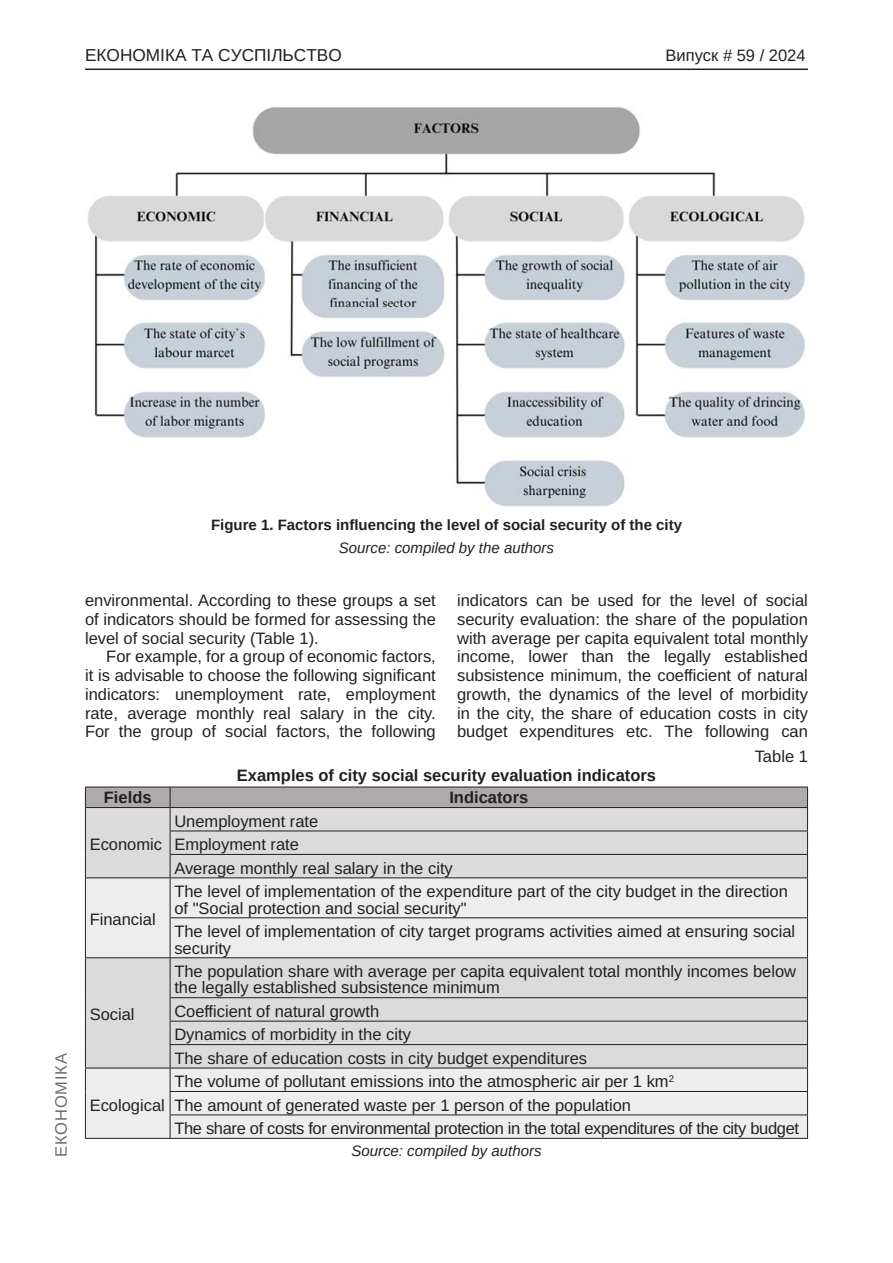
<style>
.page{position:relative;width:893px;height:1263px;background:#fff}
.page>*{position:absolute;margin:0;border:0;box-sizing:border-box;transform-origin:0 0}
.t1{font:17.25px "Arimo";color:#231f20}
.Текст_основной_G{font:16.5px/18.8px "Arimo";color:#231f20;text-align:justify}
.Таблица_текст{font:16.5px/16.5px "Arimo";color:#231f20}
.Таблица_текст-2{font:16.5px "Arimo";letter-spacing:-.02em;color:#231f20}
.Таблица_подпись{font:700 16.5px "Arimo";color:#231f20}
.Таблица_шапка{font:700 16.5px "Arimo";color:#231f20}
.t2{font:16.5px "Arimo";color:#231f20}
.t3{font:16.5px "Arimo";letter-spacing:.05em;color:#6c6d70}
.Рисунок_N{font:700 15px "Arimo";color:#231f20}
.Джерело{font:italic 15px "Arimo";color:#231f20}
</style>
<div class="page">
<hr style="left:85px;top:69px;width:723px;height:1px;background:#231f20">
<img style="left:88px;top:107px;width:717px;height:399px">
<svg style="left:86px;top:878px;width:721px;height:260px;background:#e3e3e3"></svg>
<hr style="left:85px;top:877px;width:85px;height:1px;background:#231f20">
<hr style="left:170px;top:877px;width:638px;height:1px;background:#231f20">
<hr style="left:170px;top:917px;width:638px;height:1px;background:#231f20">
<hr style="left:85px;top:957px;width:85px;height:1px;background:#231f20">
<hr style="left:170px;top:957px;width:638px;height:1px;background:#231f20">
<hr style="left:170px;top:997px;width:638px;height:1px;background:#231f20">
<hr style="left:170px;top:1021px;width:638px;height:1px;background:#231f20">
<hr style="left:170px;top:1044px;width:638px;height:1px;background:#231f20">
<hr style="left:85px;top:1068px;width:85px;height:1px;background:#231f20">
<hr style="left:170px;top:1068px;width:638px;height:1px;background:#231f20">
<hr style="left:170px;top:1091px;width:638px;height:1px;background:#231f20">
<hr style="left:170px;top:1114px;width:638px;height:1px;background:#231f20">
<hr style="left:85px;top:1138px;width:85px;height:1px;background:#231f20">
<hr style="left:170px;top:1138px;width:638px;height:1px;background:#231f20">
<hr style="left:85px;top:878px;width:1px;height:40px;background:#231f20">
<hr style="left:85px;top:918px;width:1px;height:39px;background:#231f20">
<hr style="left:85px;top:958px;width:1px;height:40px;background:#231f20">
<svg style="left:85px;top:998px;width:1px;height:140px"></svg>
<svg style="left:85px;top:787px;width:723px;height:90px;background:#c9c8c8"></svg>
<hr style="left:170px;top:878px;width:1px;height:39px;background:#231f20">
<hr style="left:807px;top:878px;width:1px;height:39px;background:#231f20">
<hr style="left:170px;top:918px;width:1px;height:39px;background:#231f20">
<hr style="left:807px;top:918px;width:1px;height:39px;background:#231f20">
<hr style="left:170px;top:958px;width:1px;height:39px;background:#231f20">
<hr style="left:807px;top:958px;width:1px;height:39px;background:#231f20">
<svg style="left:170px;top:998px;width:1px;height:140px"></svg>
<svg style="left:807px;top:998px;width:1px;height:140px"></svg>
<p class="t1" style="left:85px;top:45px;width:258px">ЕКОНОМІКА ТА СУСПІЛЬСТВО</p>
<p class="t2" style="left:665px;top:46px;width:142px">Випуск # 59 / 2024</p>
<p class="t3" style="left:52px;top:1157px;width:105px;rotate:-90deg">ЕКОНОМІКА</p>
<p class="Рисунок_N" style="left:211px;top:515px;width:472px">Figure 1. Factors influencing the level of social security of the city</p>
<p class="Джерело" style="left:339px;top:538px;width:217px">Source: compiled by the authors</p>
<p class="Текст_основной_G" style="left:85px;top:591px;width:352px">environmental. According to these groups a set of indicators should be formed for assessing the level of social security (Table 1).</p>
<p class="Текст_основной_G" style="left:85px;top:647px;width:352px;text-indent:21px">For example, for a group of economic factors, it is advisable to choose the following significant indicators: unemployment rate, employment rate, average monthly real salary in the city.<br>For the group of social factors, the following</p>
<p class="Текст_основной_G" style="left:457px;top:591px;width:352px">indicators can be used for the level of social security evaluation: the share of the population with average per capita equivalent total monthly income, lower than the legally established subsistence minimum, the coefficient of natural growth, the dynamics of the level of morbidity in the city, the share of education costs in city budget expenditures etc. The following can</p>
<p class="Текст_основной_G" style="left:755px;top:747px;width:55px">Table 1</p>
<p class="Таблица_подпись" style="left:237px;top:764px;width:421px">Examples of city social security evaluation indicators</p>
<p class="Таблица_шапка" style="left:104px;top:786px;width:49px">Fields</p>
<p class="Таблица_шапка" style="left:449px;top:786px;width:80px">Indicators</p>
<p class="Таблица_текст" style="left:90px;top:836px;width:74px">Economic</p>
<p class="Таблица_текст" style="left:174px;top:813px;width:145px">Unemployment rate</p>
<p class="Таблица_текст" style="left:174px;top:836px;width:126px">Employment rate</p>
<p class="Таблица_текст" style="left:174px;top:860px;width:280px">Average monthly real salary in the city</p>
<p class="Таблица_текст" style="left:90px;top:912px;width:68px">Financial</p>
<p class="Таблица_текст" style="left:90px;top:1007px;width:46px">Social</p>
<p class="Таблица_текст" style="left:90px;top:1097px;width:77px">Ecological</p>
<p class="Таблица_текст" style="left:174px;top:883px;width:615px">The level of implementation of the expenditure part of the city budget in the direction of "Social protection and social security"</p>
<p class="Таблица_текст" style="left:174px;top:923px;width:622px">The level of implementation of city target programs activities aimed at ensuring social security</p>
<p class="Таблица_текст" style="left:174px;top:963px;width:623px">The population share with average per capita equivalent total monthly incomes below the legally established subsistence minimum</p>
<p class="Таблица_текст" style="left:174px;top:1003px;width:206px">Coefficient of natural growth</p>
<p class="Таблица_текст" style="left:174px;top:1027px;width:238px">Dynamics of morbidity in the city</p>
<p class="Таблица_текст" style="left:174px;top:1050px;width:414px">The share of education costs in city budget expenditures</p>
<p class="Таблица_текст" style="left:174px;top:1073px;width:501px">The volume of pollutant emissions into the atmospheric air per 1 km<sup>2</sup></p>
<p class="Таблица_текст" style="left:174px;top:1097px;width:458px">The amount of generated waste per 1 person of the population</p>
<p class="Таблица_текст-2" style="left:174px;top:1117px;width:626px">The share of costs for environmental protection in the total expenditures of the city budget</p>
<p class="Джерело" style="left:351px;top:1140px;width:192px">Source: compiled by authors</p>
</div>
